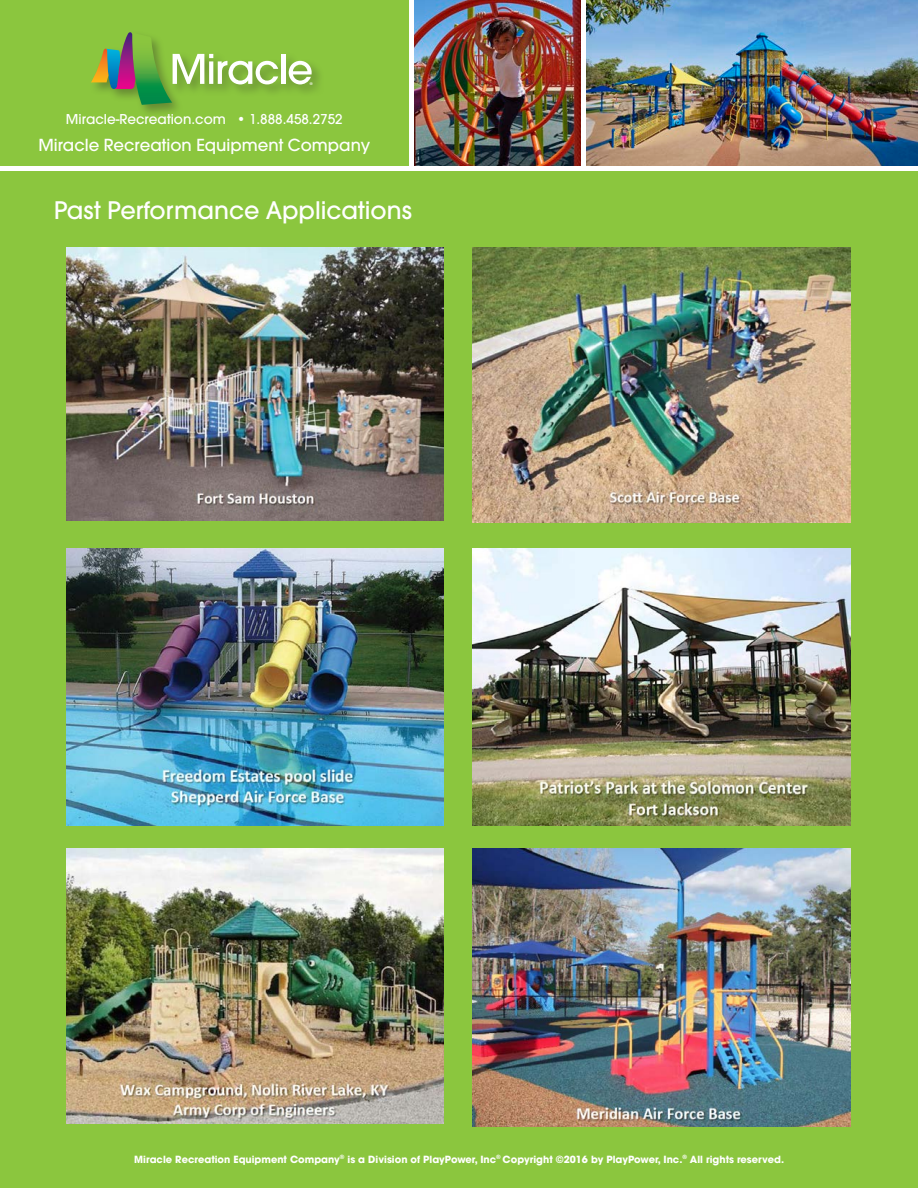
<style>
.page{position:relative;width:918px;height:1188px;background:#fff}
.page>*{position:absolute;margin:0;border:0;box-sizing:border-box;transform-origin:0 0}
.t1{font:500 24px "Avant Garde";color:#fff}
.t2{font:500 16.5px "Avant Garde";color:#fff}
.t3{font:500 13.5px "Avant Garde";color:#fff}
.t4{font:700 9.9px "Avant Garde";color:#fff}
.t5{font:8.4px "Myriad Pro";color:#fff}
</style>
<div class="page">
<img style="left:587px;top:0;width:331px;height:165px">
<div style="left:0;top:171px;width:918px;height:1017px;background:#8bc63e"></div>
<img style="left:415px;top:0;width:165px;height:165px">
<img style="left:66px;top:247px;width:377px;height:273px">
<img style="left:66px;top:548px;width:377px;height:277px">
<img style="left:66px;top:849px;width:377px;height:275px">
<img style="left:473px;top:247px;width:377px;height:276px">
<img style="left:473px;top:548px;width:377px;height:277px">
<img style="left:473px;top:849px;width:377px;height:277px">
<div style="left:0;top:0;width:409px;height:165px;background:#8bc63e"></div>
<div style="left:89px;top:30px;width:236px;height:87px;background:#231f20;opacity:.35"></div>
<hr style="left:281px;top:54px;width:4px;height:30px;background:#fff">
<svg style="left:289px;top:61px;width:23px;height:23px"></svg>
<svg style="left:91px;top:32px;width:187px;height:73px"></svg>
<p class="t5" style="left:310px;top:80px;width:5px">®</p>
<h3 class="t3" style="left:66px;top:111px;width:278px">Miracle-Recreation.com • 1.888.458.2752</h3>
<h2 class="t2" style="left:38px;top:135px;width:333px">Miracle Recreation Equipment Company</h2>
<h1 class="t1" style="left:54px;top:195px;width:359px">Past Performance Applications</h1>
<p class="t4" style="left:134px;top:1153px;width:651px">Miracle Recreation Equipment Company<sup>®</sup> is a Division of PlayPower, Inc<sup>®</sup> Copyright ©2016 by PlayPower, Inc.<sup>®</sup> All rights reserved.</p>
</div>
